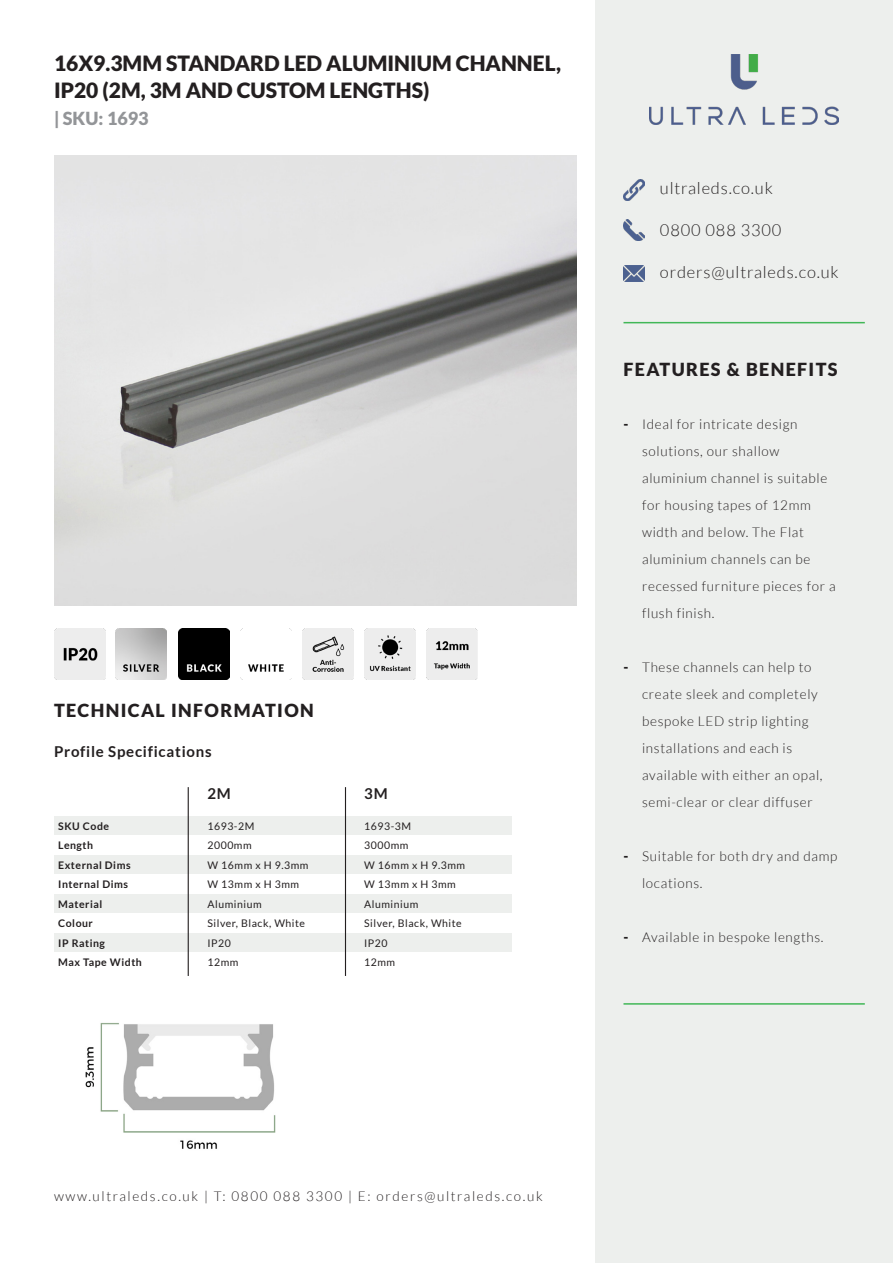
<style>
.page{position:relative;width:893px;height:1263px;background:#fff}
.page>*{position:absolute;margin:0;border:0;box-sizing:border-box;transform-origin:0 0}
.t1{font:900 21px/27px "Lato";color:#231f20}
.t2{font:900 18px "Lato";letter-spacing:.075em;color:#231f20}
.t3{font:900 18px "Lato";color:#939598}
.t4{font:300 16.5px "Lato";letter-spacing:.05em;color:#231f20}
.t5{font:700 15px "Lato";letter-spacing:.05em;color:#231f20}
.t6{font:300 13.5px/27px "Lato";letter-spacing:.05em;color:#231f20}
.t7{font:300 13.5px "Lato";letter-spacing:.12em;color:#231f20}
.t8{font:900 13.5px "Lato";color:#231f20}
.t9{font:10.5px "Lato";letter-spacing:.05em;color:#231f20}
.t10{font:700 10.5px "Lato";letter-spacing:.05em;color:#231f20}
</style>
<div class="page">
<div style="left:595px;top:0;width:298px;height:1263px;background:#edefed"></div>
<img style="left:649px;top:54px;width:190px;height:70px">
<img style="left:623px;top:179px;width:22px;height:21px">
<hr style="left:623px;top:322px;width:242px;height:1px;background:#41b757">
<img style="left:623px;top:219px;width:22px;height:21px">
<img style="left:623px;top:265px;width:22px;height:17px">
<hr style="left:623px;top:1003px;width:242px;height:2px;background:#41b757">
<img style="left:54px;top:155px;width:523px;height:451px">
<img style="left:54px;top:629px;width:51px;height:51px">
<img style="left:116px;top:629px;width:51px;height:51px">
<img style="left:178px;top:629px;width:51px;height:51px">
<img style="left:241px;top:629px;width:51px;height:51px">
<img style="left:302px;top:629px;width:51px;height:51px">
<img style="left:365px;top:629px;width:51px;height:51px">
<img style="left:427px;top:629px;width:51px;height:51px">
<div style="left:54px;top:816px;width:458px;height:20px;background:#edefed"></div>
<div style="left:54px;top:855px;width:458px;height:20px;background:#edefed"></div>
<div style="left:54px;top:894px;width:458px;height:20px;background:#edefed"></div>
<div style="left:54px;top:933px;width:458px;height:20px;background:#edefed"></div>
<hr style="left:188px;top:787px;width:1px;height:189px;background:#231f20">
<hr style="left:345px;top:787px;width:1px;height:189px;background:#231f20">
<img style="left:85px;top:1023px;width:191px;height:126px">
<p class="t1" style="left:54px;top:49px;width:509px">16X9.3MM STANDARD LED ALUMINIUM CHANNEL,<br>IP20 (2M, 3M AND CUSTOM LENGTHS)</p>
<p class="t3" style="left:54px;top:108px;width:96px">| SKU: 1693</p>
<p class="t2" style="left:54px;top:700px;width:261px">TECHNICAL INFORMATION</p>
<p class="t5" style="left:54px;top:743px;width:159px">Profile Specifications</p>
<p class="t5" style="left:207px;top:785px;width:25px">2M</p>
<p class="t5" style="left:364px;top:785px;width:25px">3M</p>
<p class="t9" style="left:364px;top:820px;width:48px">1693-3M</p>
<p class="t9" style="left:364px;top:839px;width:46px">3000mm</p>
<p class="t9" style="left:364px;top:859px;width:102px">W 16mm x H 9.3mm</p>
<p class="t9" style="left:364px;top:878px;width:93px">W 13mm x H 3mm</p>
<p class="t9" style="left:364px;top:898px;width:56px">Aluminium</p>
<p class="t9" style="left:364px;top:917px;width:99px">Silver, Black, White</p>
<p class="t9" style="left:364px;top:937px;width:25px">IP20</p>
<p class="t9" style="left:364px;top:956px;width:32px">12mm</p>
<p class="t10" style="left:58px;top:820px;width:52px">SKU Code</p>
<p class="t10" style="left:58px;top:839px;width:36px">Length</p>
<p class="t10" style="left:58px;top:859px;width:74px">External Dims</p>
<p class="t10" style="left:58px;top:878px;width:71px">Internal Dims</p>
<p class="t10" style="left:58px;top:898px;width:46px">Material</p>
<p class="t10" style="left:58px;top:917px;width:36px">Colour</p>
<p class="t10" style="left:58px;top:937px;width:48px">IP Rating</p>
<p class="t10" style="left:58px;top:956px;width:85px">Max Tape Width</p>
<p class="t9" style="left:207px;top:820px;width:48px">1693-2M</p>
<p class="t9" style="left:207px;top:839px;width:46px">2000mm</p>
<p class="t9" style="left:207px;top:859px;width:102px">W 16mm x H 9.3mm</p>
<p class="t9" style="left:207px;top:878px;width:93px">W 13mm x H 3mm</p>
<p class="t9" style="left:207px;top:898px;width:56px">Aluminium</p>
<p class="t9" style="left:207px;top:917px;width:99px">Silver, Black, White</p>
<p class="t9" style="left:207px;top:937px;width:25px">IP20</p>
<p class="t9" style="left:207px;top:956px;width:32px">12mm</p>
<p class="t4" style="left:660px;top:179px;width:114px">ultraleds.co.uk</p>
<p class="t4" style="left:660px;top:221px;width:123px">0800 088 3300</p>
<p class="t4" style="left:660px;top:263px;width:180px">orders@ultraleds.co.uk</p>
<p class="t2" style="left:623px;top:358px;width:216px">FEATURES &amp; BENEFITS</p>
<p class="t8" style="left:623px;top:416px;width:6px">-</p>
<p class="t6" style="left:642px;top:411px;width:195px">Ideal for intricate design solutions, our shallow aluminium channel is suitable for housing tapes of 12mm width and below. The Flat aluminium channels can be recessed furniture pieces for a flush finish.</p>
<p class="t8" style="left:623px;top:659px;width:6px">-</p>
<p class="t6" style="left:642px;top:654px;width:182px">These channels can help to create sleek and completely bespoke LED strip lighting installations and each is available with either an opal, semi-clear or clear diffuser</p>
<p class="t8" style="left:623px;top:848px;width:6px">-</p>
<p class="t6" style="left:642px;top:843px;width:197px">Suitable for both dry and damp locations.</p>
<p class="t8" style="left:623px;top:929px;width:6px">-</p>
<p class="t6" style="left:642px;top:924px;width:183px">Available in bespoke lengths.</p>
<p class="t7" style="left:54px;top:1189px;width:490px">www.ultraleds.co.uk | T: 0800 088 3300 | E: orders@ultraleds.co.uk</p>
</div>
